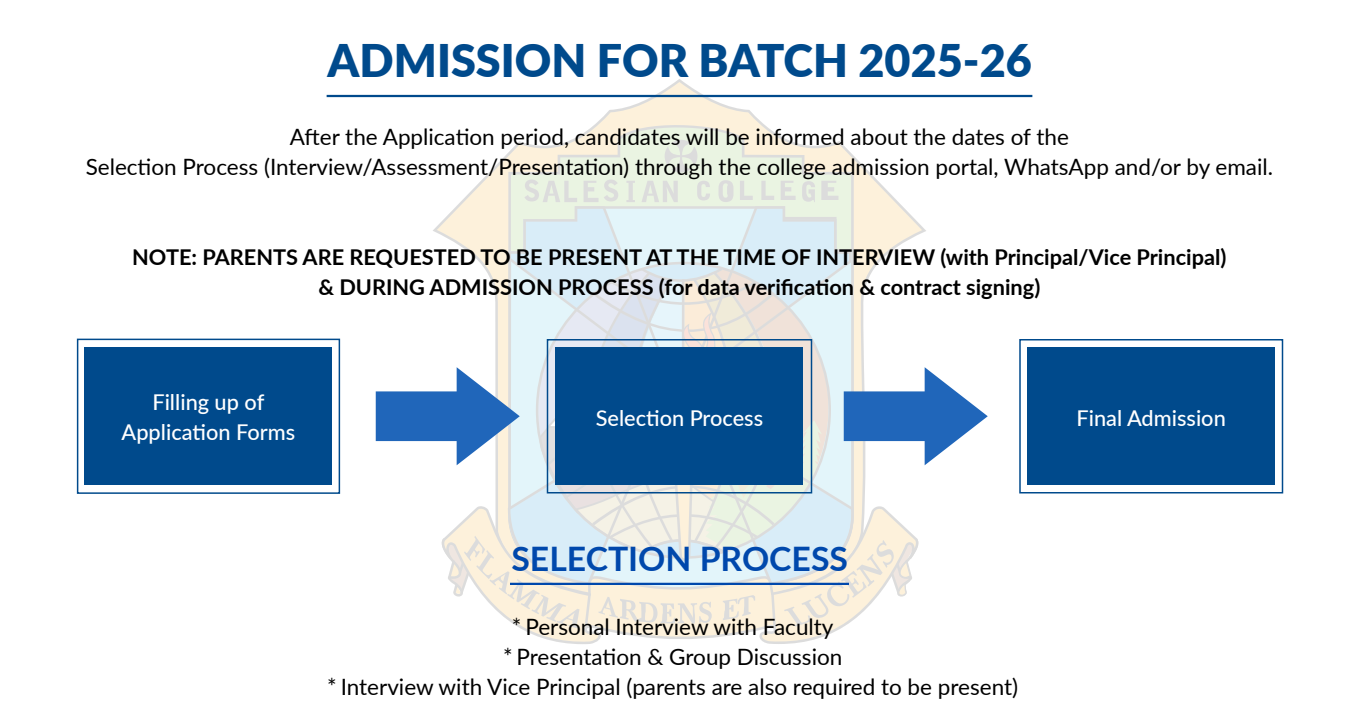
<style>
.page{position:relative;width:1359px;height:723px;background:#fff}
.page>*{position:absolute;margin:0;border:0;box-sizing:border-box;transform-origin:0 0}
.t1{font:900 45px "Lato";color:#004a8c}
.t2{font:700 33.75px "Lato";color:#0048ac}
.t3{font:22.5px/30px "Lato";color:#000;text-align:center}
.t4{font:700 21.75px/30px "Lato";color:#000;text-align:center}
.t5{font:500 21.75px/30px "Lato";color:#fff;text-align:center}
</style>
<div class="page">
<svg style="left:433px;top:79px;width:493px;height:101px"></svg>
<svg style="left:507px;top:119px;width:347px;height:61px"></svg>
<svg style="left:665px;top:140px;width:32px;height:33px"></svg>
<svg style="left:526px;top:631px;width:309px;height:13px"></svg>
<hr style="left:327px;top:95px;width:705px;height:2px;background:#004a8c">
<div style="left:85px;top:347px;width:247px;height:138px;background:#004a8c"></div>
<svg style="left:376px;top:180px;width:612px;height:451px"></svg>
<div style="left:556px;top:347px;width:247px;height:138px;background:#004a8c"></div>
<div style="left:1028px;top:347px;width:247px;height:138px;background:#004a8c"></div>
<div style="left:77px;top:339px;width:263px;height:155px;border:2px solid #004a8c"></div>
<div style="left:547px;top:339px;width:265px;height:155px;border:2px solid #004a8c"></div>
<div style="left:1019px;top:339px;width:264px;height:155px;border:2px solid #004a8c"></div>
<h1 class="t1" style="left:328px;top:27px;width:706px">ADMISSION FOR BATCH 2025-26</h1>
<p class="t3" style="left:86px;top:121px;width:1189px">After the Application period, candidates will be informed about the dates of the<br>Selection Process (Interview/Assessment/Presentation) through the college admission portal, WhatsApp and/or by email.</p>
<p class="t4" style="left:132px;top:241px;width:1096px">NOTE: PARENTS ARE REQUESTED TO BE PRESENT AT THE TIME OF INTERVIEW (with Principal/Vice Principal) &amp; DURING ADMISSION PROCESS (for data verification &amp; contract signing)</p>
<p class="t5" style="left:122px;top:386px;width:175px">Filling up of<br>Application Forms</p>
<p class="t5" style="left:596px;top:402px;width:169px">Selection Process</p>
<p class="t5" style="left:1077px;top:402px;width:151px">Final Admission</p>
<h2 class="t2" style="left:511px;top:534px;width:338px">SELECTION PROCESS</h2>
<p class="t3" style="left:327px;top:611px;width:692px">* Personal Interview with Faculty<br>* Presentation &amp; Group Discussion<br>* Interview with Vice Principal (parents are also required to be present)</p>
</div>
